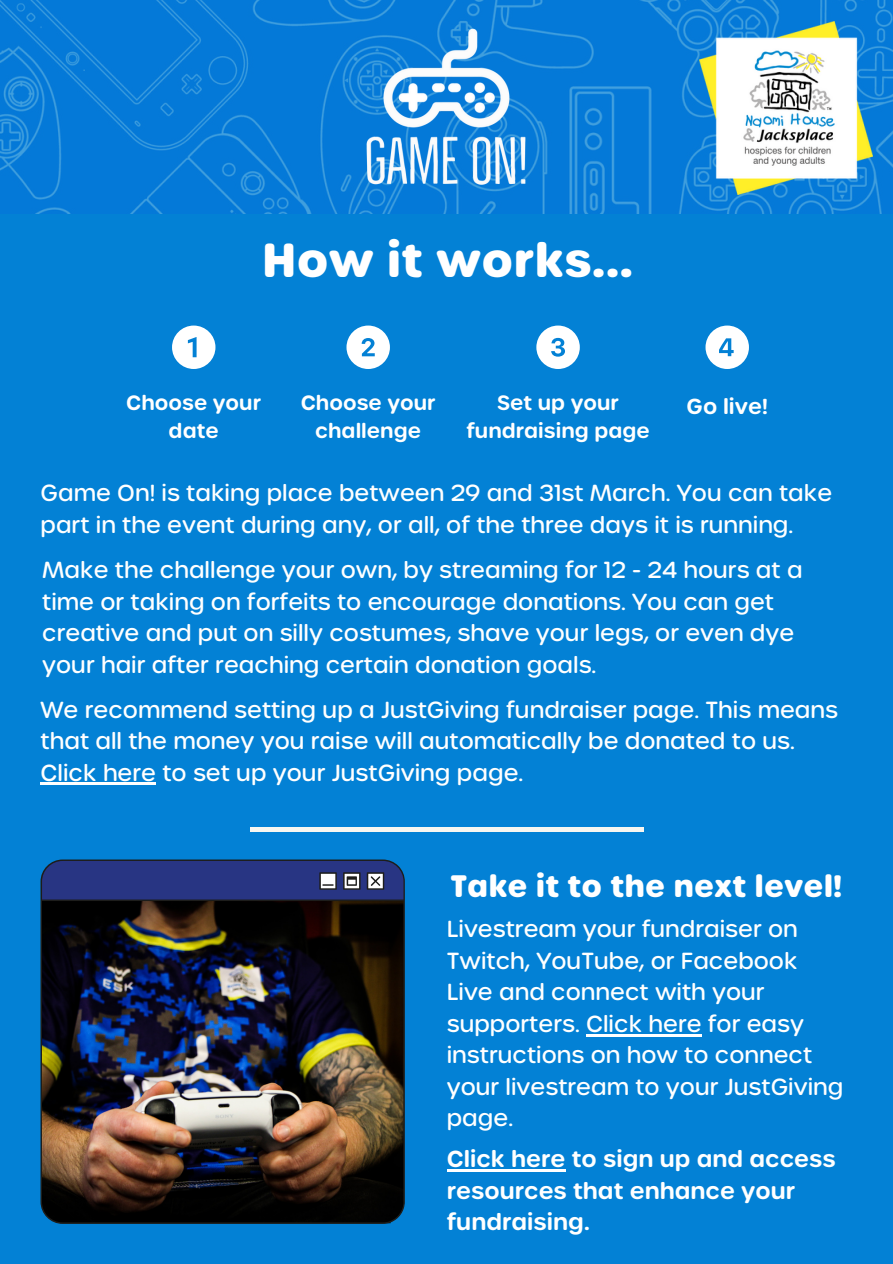
<style>
.page{position:relative;width:893px;height:1264px;background:#fff}
.page>*{position:absolute;margin:0;border:0;box-sizing:border-box;transform-origin:0 0}
.t1{font:700 46.35px "Urbane Rounded";color:#fff}
.t2{font:700 30px "Urbane Rounded";color:#fff}
.t3{font:500 22.5px/31.5px "Urbane Rounded";color:#fff}
.t4{font:600 22.5px/31.5px "Urbane Rounded";color:#fff}
.t5{font:600 21px "Urbane Rounded";color:#fff}
.t6{font:600 20.1px "Urbane Rounded";color:#fff}
</style>
<div class="page">
<div style="left:0;top:0;width:892px;height:1263px;background:#0381d5"></div>
<img style="left:0;top:0;width:892px;height:214px">
<img style="left:699px;top:21px;width:173px;height:173px">
<img style="left:359px;top:21px;width:174px;height:171px">
<img style="left:40px;top:859px;width:365px;height:364px">
<svg style="left:172px;top:325px;width:43px;height:44px"></svg>
<svg style="left:346px;top:325px;width:44px;height:44px"></svg>
<svg style="left:536px;top:325px;width:43px;height:44px"></svg>
<svg style="left:705px;top:325px;width:44px;height:44px"></svg>
<hr style="left:250px;top:827px;width:393px;height:4px;background:#f7f6f1">
<hr style="left:40px;top:782px;width:116px;height:3px;background:#fff">
<hr style="left:586px;top:1034px;width:115px;height:2px;background:#fff">
<hr style="left:446px;top:1169px;width:119px;height:2px;background:#fff">
<p class="t1" style="left:262px;top:230px;width:373px">How it works...</p>
<h1 class="t6" style="left:126px;top:389px;width:136px">Choose your</h1>
<p class="t6" style="left:169px;top:417px;width:52px">date</p>
<p class="t6" style="left:301px;top:389px;width:136px">Choose your</p>
<p class="t6" style="left:315px;top:417px;width:107px">challenge</p>
<p class="t6" style="left:497px;top:389px;width:123px">Set up your</p>
<p class="t6" style="left:466px;top:417px;width:185px">fundraising page</p>
<p class="t5" style="left:686px;top:392px;width:83px">Go live!</p>
<p class="t3" style="left:40px;top:476px;width:793px">Game On! is taking place between 29 and 31st March. You can take part in the event during any, or all, of the three days it is running.</p>
<p class="t3" style="left:42px;top:553px;width:761px">Make the challenge your own, by streaming for 12 - 24 hours at a time or taking on forfeits to encourage donations. You can get creative and put on silly costumes, shave your legs, or even dye your hair after reaching certain donation goals.</p>
<p class="t3" style="left:40px;top:692px;width:799px">We recommend setting up a JustGiving fundraiser page. This means that all the money you raise will automatically be donated to us.<br>Click here to set up your JustGiving page.</p>
<h3 class="t2" style="left:450px;top:866px;width:393px">Take it to the next level!</h3>
<h3 class="t3" style="left:446px;top:912px;width:398px">Livestream your fundraiser on<br>Twitch, YouTube, or Facebook<br>Live and connect with your supporters. Click here for easy instructions on how to connect your livestream to your JustGiving page.</h3>
<h3 class="t4" style="left:446px;top:1141px;width:390px">Click here to sign up and access resources that enhance your fundraising.</h3>
</div>
